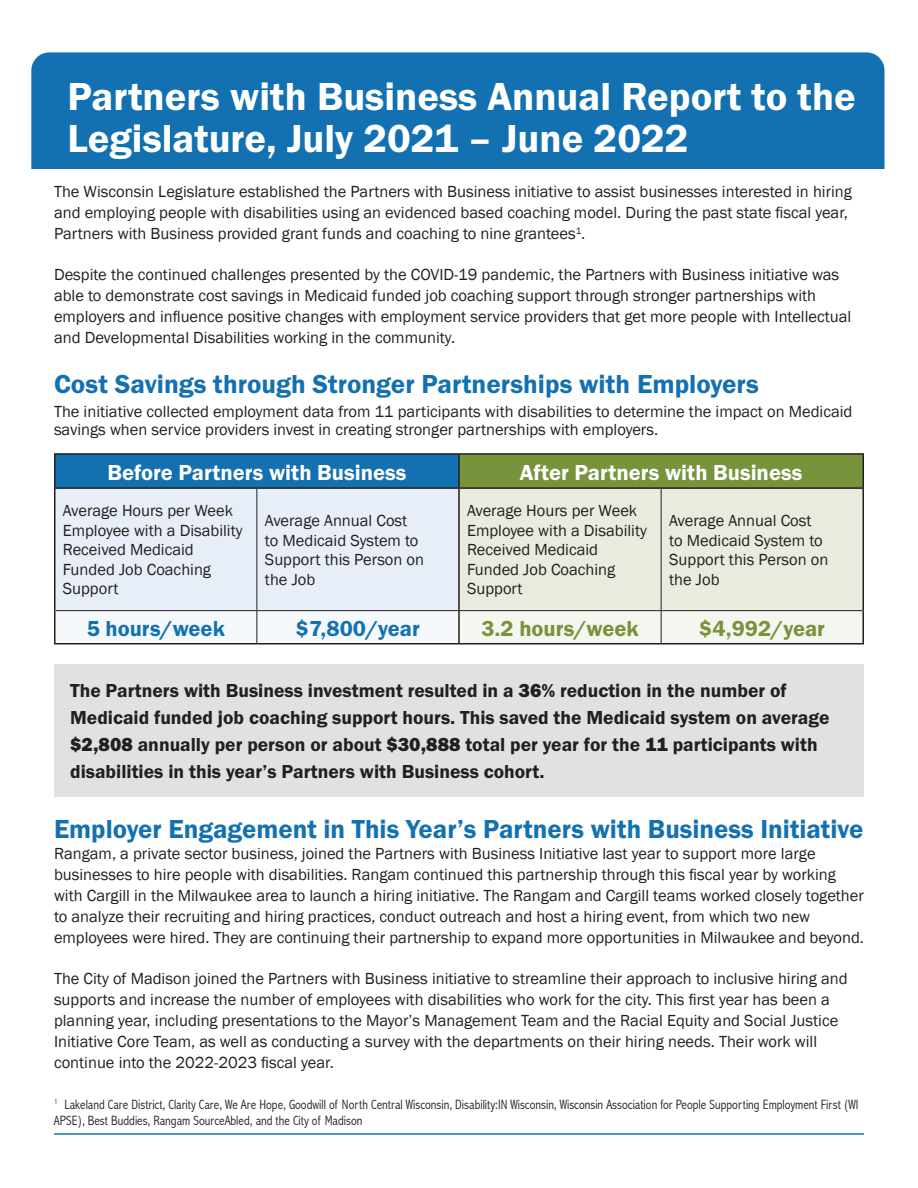
<style>
.page{position:relative;width:918px;height:1188px;background:#fff}
.page>*{position:absolute;margin:0;border:0;box-sizing:border-box;transform-origin:0 0}
.t1{font:600 40.5px/42px "Franklin Gothic Itc T";color:#fff}
.t2{font:600 27px "Franklin Gothic Itc T";color:#1371b1}
.t3{font:600 22.5px "Franklin Gothic Itc T";color:#fff}
.t4{font:600 22.5px "Franklin Gothic Itc T";color:#77933b}
.t5{font:600 22.5px "Franklin Gothic Itc T";color:#1371b1}
.t6{font:600 19.5px/27px "Franklin Gothic Itc T";color:#221f1f}
.t7{font:16.5px/19.5px "Franklin Gothic";color:#221f1f}
.t8{font:300 condensed 13.5px/16.2px "Abadi";color:#221f1f}
.s1{font-weight:800}
</style>
<div class="page">
<div style="left:31px;top:52px;width:854px;height:117px;background:#1371b1"></div>
<div style="left:55px;top:454px;width:404px;height:34px;background:#1371b1"></div>
<div style="left:459px;top:454px;width:404px;height:34px;background:#77933b"></div>
<div style="left:56px;top:489px;width:402px;height:121px;background:#e8eef8"></div>
<div style="left:460px;top:489px;width:403px;height:121px;background:#e9ebde"></div>
<svg style="left:56px;top:611px;width:807px;height:32px"></svg>
<hr style="left:54px;top:453px;width:203px;height:2px;background:#221f1f">
<hr style="left:54px;top:455px;width:2px;height:32px;background:#221f1f">
<hr style="left:257px;top:453px;width:202px;height:2px;background:#221f1f">
<hr style="left:459px;top:453px;width:202px;height:2px;background:#221f1f">
<hr style="left:458px;top:455px;width:2px;height:32px;background:#221f1f">
<hr style="left:661px;top:453px;width:203px;height:2px;background:#221f1f">
<hr style="left:863px;top:455px;width:1px;height:32px;background:#221f1f">
<hr style="left:459px;top:487px;width:202px;height:2px;background:#221f1f">
<hr style="left:54px;top:487px;width:203px;height:2px;background:#221f1f">
<hr style="left:54px;top:489px;width:2px;height:122px;background:#221f1f">
<hr style="left:54px;top:611px;width:2px;height:32px;background:#221f1f">
<hr style="left:54px;top:643px;width:203px;height:2px;background:#221f1f">
<hr style="left:56px;top:610px;width:201px;height:1px;background:#221f1f">
<hr style="left:257px;top:487px;width:202px;height:2px;background:#221f1f">
<hr style="left:458px;top:489px;width:2px;height:121px;background:#221f1f">
<hr style="left:257px;top:643px;width:202px;height:2px;background:#221f1f">
<hr style="left:257px;top:489px;width:1px;height:121px;background:#221f1f">
<hr style="left:257px;top:610px;width:202px;height:1px;background:#221f1f">
<hr style="left:257px;top:611px;width:1px;height:32px;background:#221f1f">
<hr style="left:459px;top:610px;width:202px;height:1px;background:#221f1f">
<hr style="left:661px;top:611px;width:1px;height:32px;background:#221f1f">
<hr style="left:458px;top:611px;width:2px;height:32px;background:#221f1f">
<hr style="left:863px;top:611px;width:1px;height:32px;background:#221f1f">
<hr style="left:459px;top:643px;width:202px;height:2px;background:#221f1f">
<hr style="left:661px;top:643px;width:203px;height:2px;background:#221f1f">
<hr style="left:661px;top:487px;width:203px;height:2px;background:#221f1f">
<hr style="left:863px;top:489px;width:1px;height:122px;background:#221f1f">
<hr style="left:661px;top:489px;width:1px;height:121px;background:#221f1f">
<hr style="left:661px;top:610px;width:202px;height:1px;background:#221f1f">
<hr style="left:54px;top:1133px;width:810px;height:2px;background:#1371b1">
<div style="left:54px;top:664px;width:809px;height:133px;background:#dfe1e2"></div>
<h1 class="t1" style="left:68px;top:78px;width:790px">Partners with Business Annual Report to the<br>Legislature, July 2021 – June 2022</h1>
<p class="t7" style="left:54px;top:182px;width:799px;line-height:21px">The Wisconsin Legislature established the Partners with Business initiative to assist businesses interested in hiring and employing people with disabilities using an evidenced based coaching model. During the past state fiscal year,<br>Partners with Business provided grant funds and coaching to nine grantees<sup>1</sup>.</p>
<p class="t7" style="left:54px;top:264px;width:799px;line-height:21px">Despite the continued challenges presented by the COVID-19 pandemic, the Partners with Business initiative was able to demonstrate cost savings in Medicaid funded job coaching support through stronger partnerships with employers and influence positive changes with employment service providers that get more people with Intellectual and Developmental Disabilities working in the community.</p>
<h2 class="t2" style="left:54px;top:373px;width:706px">Cost Savings through Stronger Partnerships with Employers</h2>
<p class="t7" style="left:54px;top:403px;width:800px;line-height:18.1px">The initiative collected employment data from 11 participants with disabilities to determine the impact on Medicaid savings when service providers invest in creating stronger partnerships with employers.</p>
<h3 class="t3" style="left:107px;top:463px;width:300px">Before Partners with Business</h3>
<h3 class="t3" style="left:520px;top:463px;width:284px">After Partners with Business</h3>
<p class="t7" style="left:63px;top:502px;width:181px">Average Hours per Week<br>Employee with a Disability<br>Received Medicaid<br>Funded Job Coaching<br>Support</p>
<p class="t7" style="left:265px;top:512px;width:161px">Average Annual Cost to Medicaid System to<br>Support this Person on the Job</p>
<p class="t7" style="left:467px;top:502px;width:181px">Average Hours per Week<br>Employee with a Disability<br>Received Medicaid<br>Funded Job Coaching<br>Support</p>
<p class="t7" style="left:669px;top:512px;width:161px">Average Annual Cost to Medicaid System to<br>Support this Person on the Job</p>
<h3 class="t5" style="left:87px;top:619px;width:140px">5 hours/week</h3>
<h3 class="t5" style="left:296px;top:619px;width:126px">$7,800/year</h3>
<h3 class="t4" style="left:481px;top:619px;width:159px">3.2 hours/week</h3>
<h3 class="t4" style="left:699px;top:619px;width:127px">$4,992/year</h3>
<p class="t6" style="left:70px;top:678px;width:761px">The Partners with Business investment resulted in a <span class="s1">36%</span> reduction in the number of Medicaid funded job coaching support hours. This saved the Medicaid system on average <span class="s1">$2,808</span> annually per person or about <span class="s1">$30,888</span> total per year for the <span class="s1">11</span> participants with disabilities in this year’s Partners with Business cohort.</p>
<h2 class="t2" style="left:54px;top:818px;width:811px">Employer Engagement in This Year’s Partners with Business Initiative</h2>
<p class="t7" style="left:54px;top:843px;width:812px;line-height:21px">Rangam, a private sector business, joined the Partners with Business Initiative last year to support more large businesses to hire people with disabilities. Rangam continued this partnership through this fiscal year by working with Cargill in the Milwaukee area to launch a hiring initiative. The Rangam and Cargill teams worked closely together to analyze their recruiting and hiring practices, conduct outreach and host a hiring event, from which two new employees were hired. They are continuing their partnership to expand more opportunities in Milwaukee and beyond.</p>
<p class="t7" style="left:54px;top:969px;width:795px;line-height:21px">The City of Madison joined the Partners with Business initiative to streamline their approach to inclusive hiring and supports and increase the number of employees with disabilities who work for the city. This first year has been a planning year, including presentations to the Mayor’s Management Team and the Racial Equity and Social Justice Initiative Core Team, as well as conducting a survey with the departments on their hiring needs. Their work will continue into the 2022-2023 fiscal year.</p>
<p class="t8" style="left:54px;top:1097px;width:806px"><sup>1</sup> Lakeland Care District, Clarity Care, We Are Hope, Goodwill of North Central Wisconsin, Disability:IN Wisconsin, Wisconsin Association for People Supporting Employment First (WI<br>APSE), Best Buddies, Rangam SourceAbled, and the City of Madison</p>
</div>
